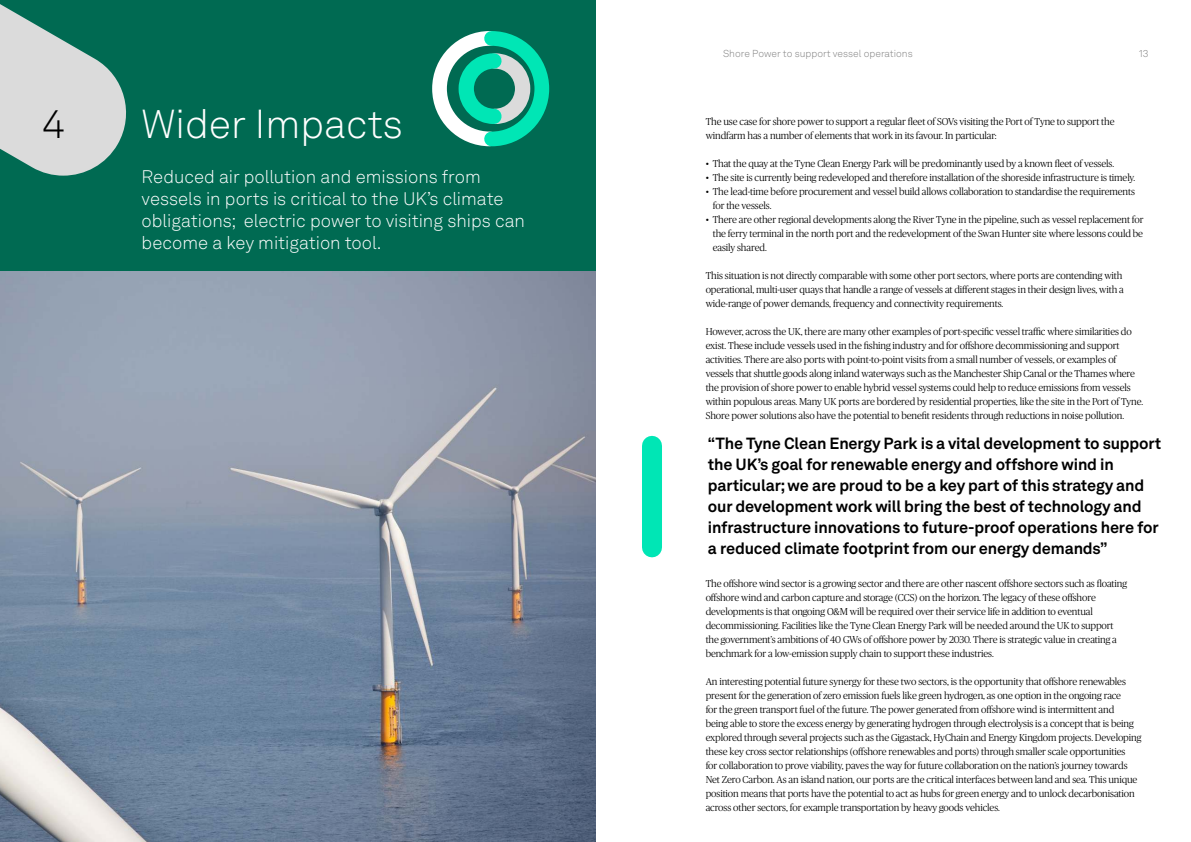
<style>
.page{position:relative;width:1191px;height:842px;background:#fff}
.page>*{position:absolute;margin:0;border:0;box-sizing:border-box;transform-origin:0 0}
.t1{font:300 40px "Akkurat LL";color:#fff}
.t2{font:300 40px "Akkurat LL";color:#000}
.t3{font:300 18px/22px "Akkurat LL";color:#fff}
.t4{font:700 16px/21px "Akkurat LL";letter-spacing:-.01em;color:#000}
.t5{font:300 10px/14px "Publico Headline";letter-spacing:-.01em;color:#000}
.t6{font:300 10px "Akkurat LL";color:#808080}
</style>
<div class="page">
<div style="left:642px;top:446px;width:20px;height:101px;background:#00e6b5"></div>
<img style="left:0;top:270px;width:595px;height:572px">
<div style="left:0;top:0;width:595px;height:270px;background:#006a52"></div>
<svg style="left:432px;top:31px;width:118px;height:116px"></svg>
<svg style="left:0;top:4px;width:126px;height:172px"></svg>
<h1 class="t2" style="left:43px;top:107px;width:24px">4</h1>
<h1 class="t1" style="left:142px;top:107px;width:263px">Wider Impacts</h1>
<h2 class="t3" style="left:142px;top:167px;width:385px">Reduced air pollution and emissions from vessels in ports is critical to the UK’s climate obligations; electric power to visiting ships can become a key mitigation tool.</h2>
<p class="t6" style="left:723px;top:49px;width:191px">Shore Power to support vessel operations</p>
<p class="t6" style="left:1139px;top:49px;width:11px">13</p>
<p class="t5" style="left:705px;top:115px;width:410px">The use case for shore power to support a regular fleet of SOVs visiting the Port of Tyne to support the windfarm has a number of elements that work in its favour. In particular:</p>
<p class="t5" style="left:705px;top:157px;width:410px">• That the quay at the Tyne Clean Energy Park will be predominantly used by a known fleet of vessels.</p>
<p class="t5" style="left:705px;top:171px;width:431px">• The site is currently being redeveloped and therefore installation of the shoreside infrastructure is timely.</p>
<p class="t5" style="left:712px;top:185px;width:424px;text-indent:-7px">• The lead-time before procurement and vessel build allows collaboration to standardise the requirements for the vessels.</p>
<p class="t5" style="left:712px;top:213px;width:432px;text-align:justify;text-indent:-7px">• There are other regional developments along the River Tyne in the pipeline, such as vessel replacement for the ferry terminal in the north port and the redevelopment of the Swan Hunter site where lessons could be easily shared.</p>
<p class="t5" style="left:705px;top:269px;width:420px">This situation is not directly comparable with some other port sectors, where ports are contending with operational, multi-user quays that handle a range of vessels at different stages in their design lives, with a wide-range of power demands, frequency and connectivity requirements.</p>
<p class="t5" style="left:705px;top:325px;width:439px">However, across the UK, there are many other examples of port-specific vessel traffic where similarities do exist. These include vessels used in the fishing industry and for offshore decommissioning and support activities. There are also ports with point-to-point visits from a small number of vessels, or examples of vessels that shuttle goods along inland waterways such as the Manchester Ship Canal or the Thames where the provision of shore power to enable hybrid vessel systems could help to reduce emissions from vessels within populous areas. Many UK ports are bordered by residential properties, like the site in the Port of Tyne.<br>Shore power solutions also have the potential to benefit residents through reductions in noise pollution.</p>
<p class="t4" style="left:708px;top:435px;width:455px">“The Tyne Clean Energy Park is a vital development to support the UK’s goal for renewable energy and offshore wind in particular; we are proud to be a key part of this strategy and our development work will bring the best of technology and infrastructure innovations to future-proof operations here for a reduced climate footprint from our energy demands”</p>
<p class="t5" style="left:705px;top:577px;width:423px">The offshore wind sector is a growing sector and there are other nascent offshore sectors such as floating offshore wind and carbon capture and storage (CCS) on the horizon. The legacy of these offshore developments is that ongoing O&amp;M will be required over their service life in addition to eventual decommissioning. Facilities like the Tyne Clean Energy Park will be needed around the UK to support the government’s ambitions of 40 GWs of offshore power by 2030. There is strategic value in creating a benchmark for a low-emission supply chain to support these industries.</p>
<p class="t5" style="left:705px;top:675px;width:437px">An interesting potential future synergy for these two sectors, is the opportunity that offshore renewables present for the generation of zero emission fuels like green hydrogen, as one option in the ongoing race<br>for the green transport fuel of the future. The power generated from offshore wind is intermittent and<br>being able to store the excess energy by generating hydrogen through electrolysis is a concept that is being explored through several projects such as the Gigastack, HyChain and Energy Kingdom projects. Developing these key cross sector relationships (offshore renewables and ports) through smaller scale opportunities<br>for collaboration to prove viability, paves the way for future collaboration on the nation’s journey towards Net Zero Carbon. As an island nation, our ports are the critical interfaces between land and sea. This unique position means that ports have the potential to act as hubs for green energy and to unlock decarbonisation across other sectors, for example transportation by heavy goods vehicles.</p>
</div>
